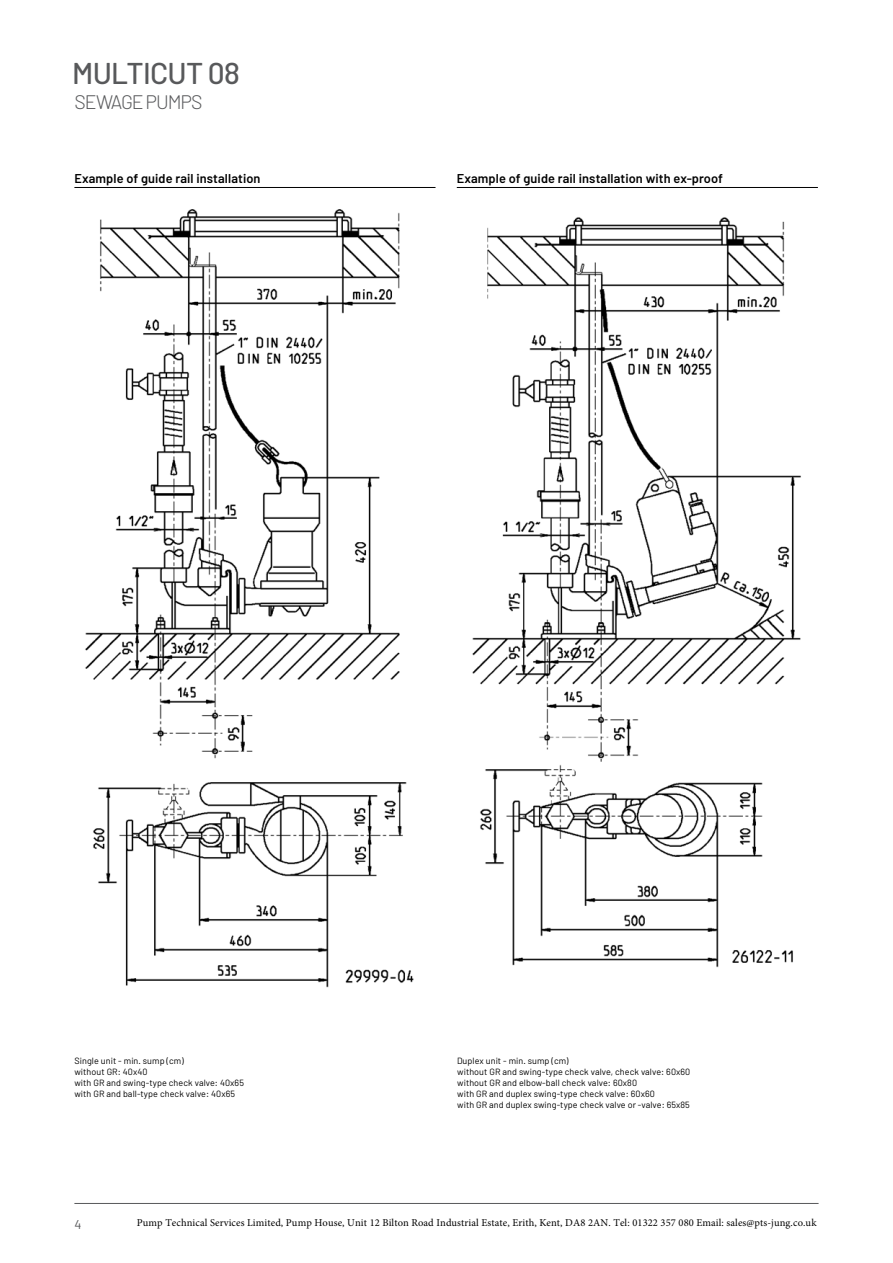
<style>
.page{position:relative;width:893px;height:1263px;background:#fff}
.page>*{position:absolute;margin:0;border:0;box-sizing:border-box;transform-origin:0 0}
.t1{font:500 30px "Barlow";letter-spacing:-.025em;color:#58595b}
.t2{font:300 19.5px "Barlow";letter-spacing:-.05em;color:#58595b}
.t3{font:600 12.75px "Barlow";letter-spacing:.01em;color:#000}
.t4{font:12.75px "Barlow";color:#58595b}
.t5{font:10.5px "Minion Pro";letter-spacing:.01em;color:#000}
.t6{font:9px/10.8px "Barlow";letter-spacing:.01em;color:#000}
</style>
<div class="page">
<hr style="left:74px;top:1203px;width:745px;height:1px;background:#58595b">
<hr style="left:74px;top:187px;width:361px;height:1px;background:#000">
<img style="left:85px;top:209px;width:329px;height:779px">
<hr style="left:457px;top:187px;width:361px;height:1px;background:#000">
<img style="left:472px;top:217px;width:329px;height:751px">
<h1 class="t1" style="left:72px;top:55px;width:169px">MULTICUT 08</h1>
<h2 class="t2" style="left:74px;top:90px;width:130px">SEWAGE PUMPS</h2>
<h3 class="t3" style="left:74px;top:170px;width:188px">Example of guide rail installation</h3>
<h3 class="t3" style="left:457px;top:170px;width:268px">Example of guide rail installation with ex-proof</h3>
<p class="t6" style="left:74px;top:1055px;width:171px">Single unit - min. sump (cm)<br>without GR: 40x40<br>with GR and swing-type check valve: 40x65 with GR and ball-type check valve: 40x65</p>
<p class="t6" style="left:457px;top:1055px;width:235px">Duplex unit - min. sump (cm)<br>without GR and swing-type check valve, check valve: 60x60 without GR and elbow-ball check valve: 60x80<br>with GR and duplex swing-type check valve: 60x60<br>with GR and duplex swing-type check valve or -valve: 65x85</p>
<h3 class="t4" style="left:74px;top:1216px;width:9px">4</h3>
<p class="t5" style="left:137px;top:1216px;width:681px">Pump Technical Services Limited, Pump House, Unit 12 Bilton Road Industrial Estate, Erith, Kent, DA8 2AN. Tel: 01322 357 080 Email: sales@pts-jung.co.uk</p>
</div>
